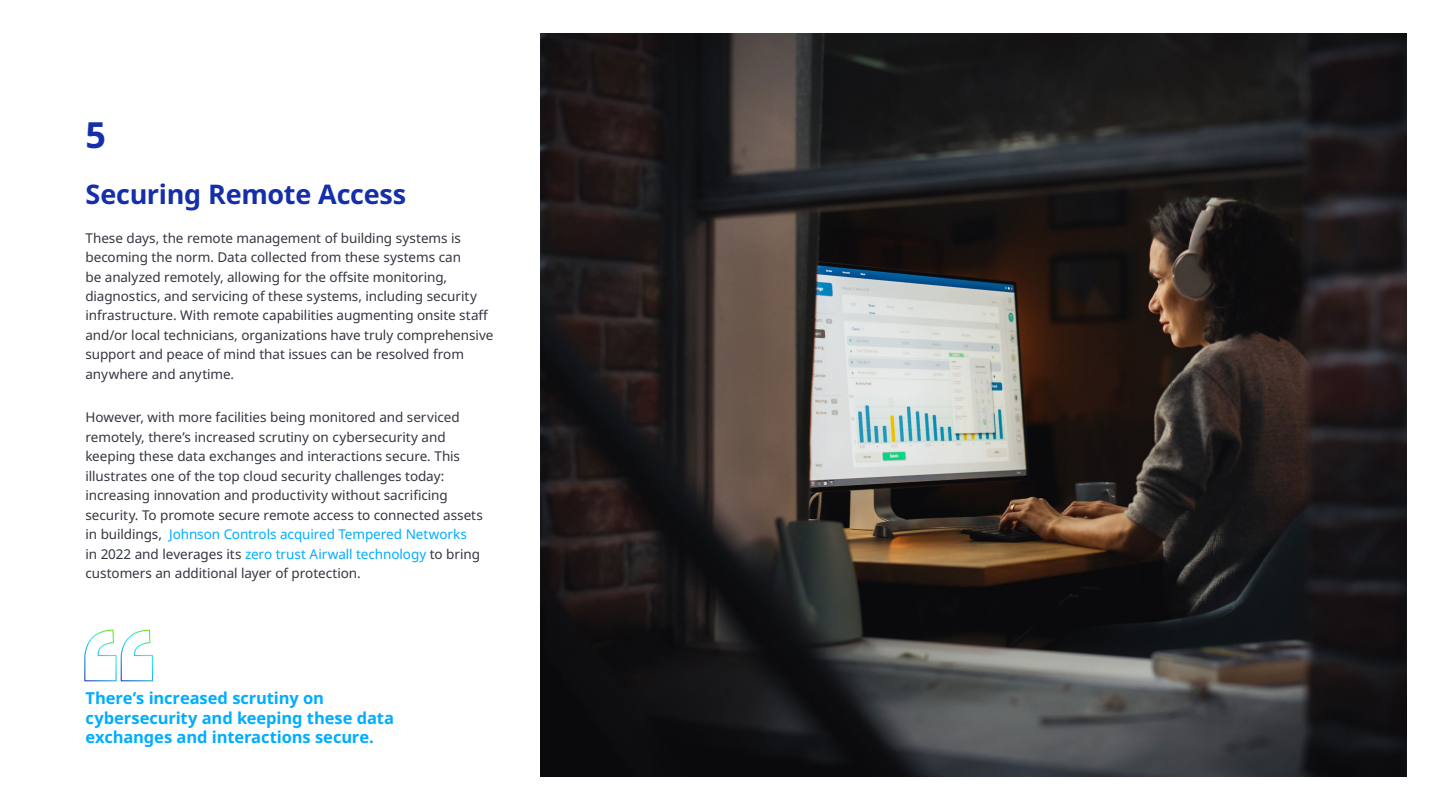
<style>
.page{position:relative;width:1440px;height:810px;background:#fff}
.page>*{position:absolute;margin:0;border:0;box-sizing:border-box;transform-origin:0 0}
.t1{font:700 36px "Noto Sans";color:#152ea9}
.t2{font:700 27px "Noto Sans";letter-spacing:-.01em;color:#152ea9}
.t3{font:700 16.5px/19.8px "Noto Sans";letter-spacing:-.005em;color:#00adff}
.t4{font:13.5px/19.5px "Noto Sans";letter-spacing:-.005em;color:#333740}
.s1{color:#00adff}
</style>
<div class="page">
<img style="left:540px;top:34px;width:866px;height:742px">
<svg style="left:84px;top:630px;width:69px;height:51px"></svg>
<h1 class="t1" style="left:86px;top:110px;width:22px">5</h1>
<h2 class="t2" style="left:86px;top:176px;width:322px">Securing Remote Access</h2>
<p class="t4" style="left:86px;top:228px;width:409px">These days, the remote management of building systems is becoming the norm. Data collected from these systems can<br>be analyzed remotely, allowing for the offsite monitoring, diagnostics, and servicing of these systems, including security infrastructure. With remote capabilities augmenting onsite staff and/or local technicians, organizations have truly comprehensive support and peace of mind that issues can be resolved from anywhere and anytime.</p>
<p class="t4" style="left:86px;top:408px;width:399px">However, with more facilities being monitored and serviced remotely, there’s increased scrutiny on cybersecurity and keeping these data exchanges and interactions secure. This illustrates one of the top cloud security challenges today: increasing innovation and productivity without sacrificing security. To promote secure remote access to connected assets in buildings, <span class="s1">Johnson Controls acquired Tempered Networks<br></span>in 2022 and leverages its <span class="s1">zero trust Airwall technology</span> to bring customers an additional layer of protection.</p>
<p class="t3" style="left:86px;top:688px;width:310px">There’s increased scrutiny on cybersecurity and keeping these data exchanges and interactions secure.</p>
</div>
